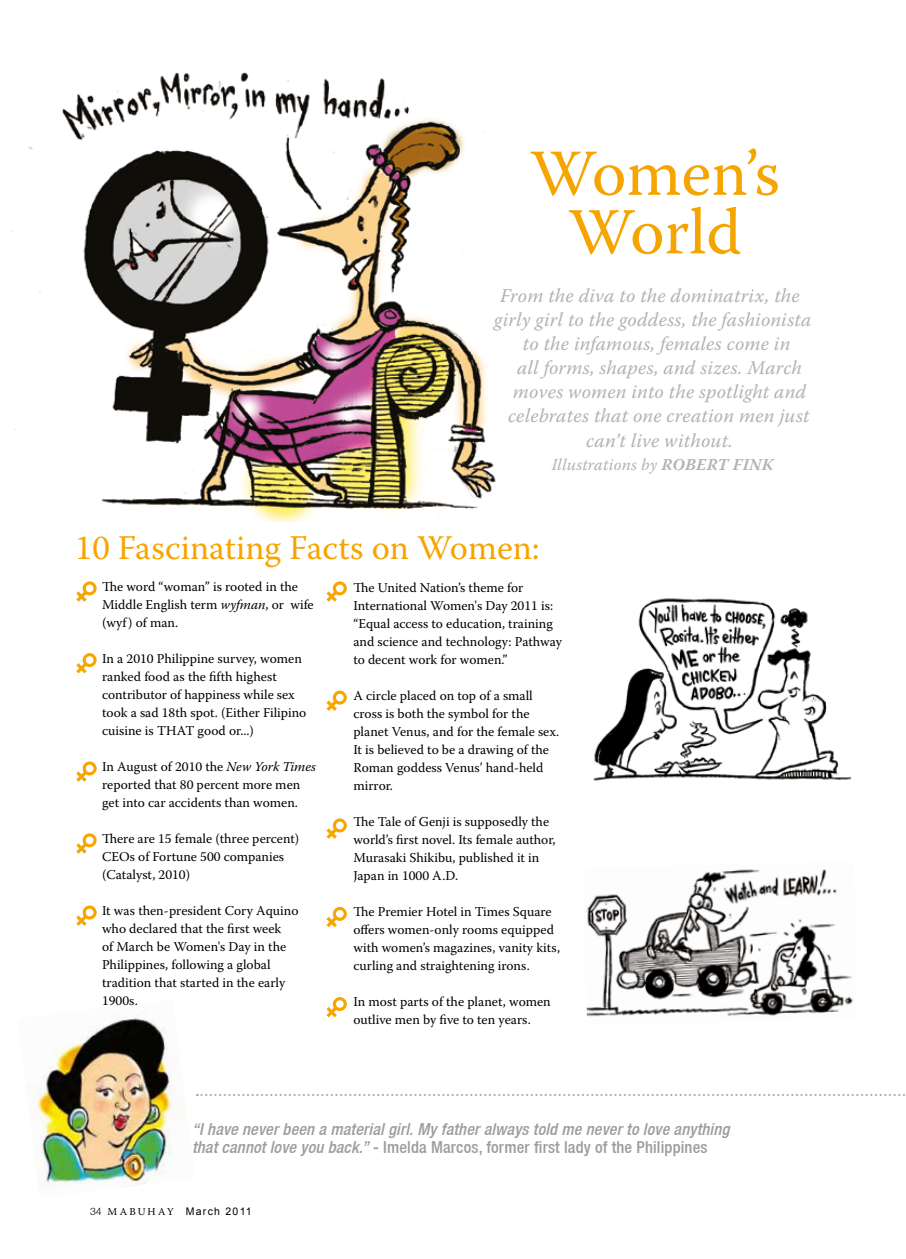
<style>
.page{position:relative;width:906px;height:1259px;background:#fff}
.page>*{position:absolute;margin:0;border:0;box-sizing:border-box;transform-origin:0 0}
.t1{font:65.55px/58.5px "Warnock Pro";color:#f6a500;text-align:center}
.t2{font:34.5px "Warnock Pro";color:#f6a500}
.t3{font:italic 19.5px "Warnock Pro";letter-spacing:.01em;color:#b1b2b3}
.t4{font:italic 500 condensed 16.5px/18px "Helvetica Neue LT";letter-spacing:.01em;color:#9c9d9d}
.t5{font:italic 16.5px "Warnock Pro";letter-spacing:.01em;color:#b1b2b3}
.t6{font:13.5px/18px "Warnock Pro";color:#000}
.t7{font:10.5px "Arial";letter-spacing:.12em;color:#000}
.s1{font-weight:700}
.s2{font-style:italic}
.s3{font-style:normal}
.s4{font-family:"Helvetica Neue LT";font-weight:300}
.s5{font-family:"Warnock Pro"}
</style>
<div class="page">
<svg style="left:76px;top:581px;width:21px;height:21px"></svg>
<svg style="left:326px;top:581px;width:21px;height:21px"></svg>
<svg style="left:76px;top:653px;width:21px;height:20px"></svg>
<svg style="left:326px;top:690px;width:21px;height:21px"></svg>
<svg style="left:76px;top:761px;width:21px;height:21px"></svg>
<svg style="left:326px;top:818px;width:21px;height:21px"></svg>
<svg style="left:76px;top:833px;width:21px;height:20px"></svg>
<svg style="left:326px;top:906px;width:21px;height:21px"></svg>
<svg style="left:76px;top:905px;width:21px;height:21px"></svg>
<svg style="left:326px;top:997px;width:21px;height:20px"></svg>
<img style="left:11px;top:72px;width:485px;height:450px">
<img style="left:593px;top:598px;width:257px;height:183px">
<img style="left:586px;top:869px;width:268px;height:148px">
<img style="left:26px;top:1018px;width:159px;height:170px">
<svg style="left:197px;top:1094px;width:708px;height:2px"></svg>
<h1 class="t1" style="left:530px;top:143px;width:251px">Women’s<br>World</h1>
<h3 class="t3" style="left:500px;top:284px;width:301px">From the diva to the dominatrix, the</h3>
<h3 class="t3" style="left:494px;top:308px;width:319px">girly girl to the goddess, the fashionista</h3>
<h3 class="t3" style="left:523px;top:332px;width:269px">to the infamous, females come in</h3>
<h3 class="t3" style="left:517px;top:356px;width:286px">all forms, shapes, and sizes. March</h3>
<h3 class="t3" style="left:513px;top:380px;width:295px">moves women into the spotlight and</h3>
<h3 class="t3" style="left:508px;top:404px;width:303px">celebrates that one creation men just</h3>
<h3 class="t3" style="left:586px;top:428px;width:148px">can’t live without.</h3>
<p class="t5" style="left:552px;top:455px;width:223px">Illustrations by <span class="s1">ROBERT FINK</span></p>
<h2 class="t2" style="left:75px;top:527px;width:466px">10 Fascinating Facts on Women:</h2>
<p class="t6" style="left:353px;top:578px;width:210px">The United Nation’s theme for International Women's Day 2011 is: “Equal access to education, training and science and technology: Pathway to decent work for women.”</p>
<p class="t6" style="left:353px;top:686px;width:207px">A circle placed on top of a small cross is both the symbol for the planet Venus, and for the female sex.<br>It is believed to be a drawing of the<br>Roman goddess Venus’ hand-held mirror.</p>
<p class="t6" style="left:353px;top:812px;width:204px">The Tale of Genji is supposedly the world’s first novel. Its female author,<br>Murasaki Shikibu, published it in<br>Japan in 1000 A.D.</p>
<p class="t6" style="left:353px;top:902px;width:208px">The Premier Hotel in Times Square offers women-only rooms equipped with women’s magazines, vanity kits, curling and straightening irons.</p>
<p class="t6" style="left:353px;top:992px;width:199px">In most parts of the planet, women outlive men by five to ten years.</p>
<p class="t6" style="left:102px;top:578px;width:213px">The word “woman” is rooted in the<br>Middle English term <span class="s2">wyfman</span>, or wife (wyf) of man.</p>
<p class="t6" style="left:102px;top:650px;width:206px">In a 2010 Philippine survey, women ranked food as the fifth highest contributor of happiness while sex took a sad 18th spot. (Either Filipino cuisine is THAT good or...)</p>
<p class="t6" style="left:102px;top:757px;width:215px">In August of 2010 the <span class="s2">New York Times </span>reported that 80 percent more men get into car accidents than women.</p>
<p class="t6" style="left:102px;top:829px;width:199px">There are 15 female (three percent)<br>CEOs of Fortune 500 companies (Catalyst, 2010)</p>
<p class="t6" style="left:102px;top:901px;width:198px">It was then-president Cory Aquino who declared that the first week<br>of March be Women's Day in the<br>Philippines, following a global tradition that started in the early<br>1900s.</p>
<p class="t4" style="left:192px;top:1120px;width:539px">“I have never been a material girl. My father always told me never to love anything that cannot love you back.” <span class="s3">- Imelda Marcos, former first lady of the Philippines</span></p>
<p class="t7" style="left:90px;top:1204px;width:163px"><span class="s4">34</span> <span class="s5">MABUHAY</span> March 2011</p>
</div>
